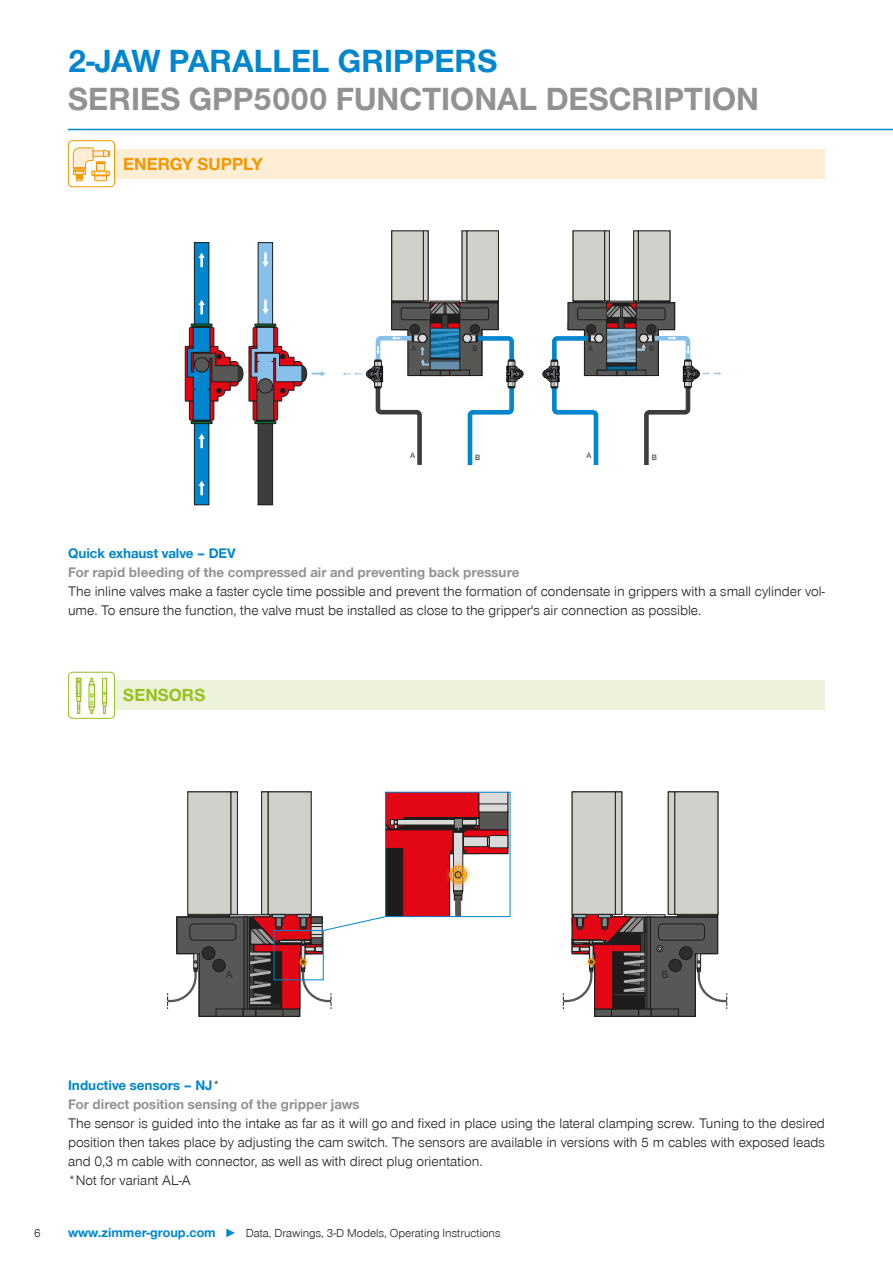
<style>
.page{position:relative;width:893px;height:1263px;background:#fff}
.page>*{position:absolute;margin:0;border:0;box-sizing:border-box;transform-origin:0 0}
.CB_AF_Headline_22_25{font:700 33px/37.5px "Zimmer Group Sans Global";color:#939292}
.CB_AF_Sub-Headline_1{font:700 18px "Zimmer Group Sans Global";color:#f49700}
.CB_AF_Sub-Headline_1-2{font:700 18px "Zimmer Group Sans Global";color:#96c11f}
.CB_AF_Fließtext_9_5{font:300 14.25px/19.2px "Zimmer Group Sans Global";color:#1d1d1b}
.CB_AF_Fließtext_9_5-2{font:700 14.25px "Zimmer Group Sans Global";color:#939292}
.CB_AF_Fließtext_9_5-3{font:700 14.25px "Zimmer Group Sans Global";color:#0086ce}
.CB_AF_Seitenzahl_lin{font:300 12px "Zimmer Group Sans Global";color:#1d1d1b}
.t1{font:10.8px "Zimmer Group Sans Global";color:#2e2d2c}
.t2{font:7.95px "Zimmer Group Sans Global";color:#2e2d2c}
.s1{color:#0086ce}
.s2{font-weight:300;color:#1d1d1b}
.s3{font-weight:700;font-size:13.5px;color:#0086ce}
</style>
<div class="page">
<hr style="left:68px;top:129px;width:825px;height:1px;background:#0086ce">
<div style="left:115px;top:149px;width:710px;height:30px;background:#ffedd5"></div>
<div style="left:68px;top:140px;width:47px;height:47px;border:1px solid #f49700;border-radius:4px"></div>
<svg style="left:73px;top:148px;width:37px;height:33px"></svg>
<div style="left:638px;top:231px;width:32px;height:70px;background:#d1d0cb"></div>
<div style="left:638px;top:231px;width:32px;height:70px;border:1px solid #1d1d1b"></div>
<hr style="left:634px;top:231px;width:4px;height:70px;background:#d1d0cb">
<div style="left:633px;top:231px;width:5px;height:70px;border:1px solid #1d1d1b"></div>
<div style="left:573px;top:231px;width:32px;height:70px;background:#d1d0cb"></div>
<div style="left:573px;top:231px;width:32px;height:70px;border:1px solid #1d1d1b"></div>
<hr style="left:605px;top:231px;width:4px;height:70px;background:#d1d0cb">
<div style="left:605px;top:231px;width:5px;height:70px;border:1px solid #1d1d1b"></div>
<div style="left:467px;top:231px;width:31px;height:70px;background:#d1d0cb"></div>
<div style="left:467px;top:231px;width:32px;height:70px;border:1px solid #1d1d1b"></div>
<div style="left:462px;top:231px;width:5px;height:70px;background:#d1d0cb"></div>
<div style="left:462px;top:231px;width:5px;height:70px;border:1px solid #1d1d1b"></div>
<div style="left:392px;top:231px;width:31px;height:70px;background:#d1d0cb"></div>
<div style="left:423px;top:231px;width:5px;height:70px;background:#d1d0cb"></div>
<div style="left:423px;top:231px;width:5px;height:70px;border:1px solid #1d1d1b"></div>
<div style="left:194px;top:374px;width:15px;height:131px;background:#0086ce"></div>
<div style="left:194px;top:374px;width:15px;height:131px;border:1px solid #1d1d1b"></div>
<div style="left:258px;top:374px;width:15px;height:131px;background:#3d3d3c"></div>
<div style="left:258px;top:374px;width:15px;height:131px;border:1px solid #1d1d1b"></div>
<div style="left:194px;top:243px;width:15px;height:129px;background:#0086ce"></div>
<div style="left:194px;top:242px;width:15px;height:130px;border:1px solid #1d1d1b"></div>
<div style="left:258px;top:243px;width:15px;height:129px;background:#87c0ea"></div>
<div style="left:258px;top:242px;width:15px;height:130px;border:1px solid #1d1d1b"></div>
<svg style="left:542px;top:298px;width:180px;height:167px"></svg>
<svg style="left:343px;top:298px;width:180px;height:167px"></svg>
<div style="left:418px;top:334px;width:9px;height:8px;background:#dadada;border-radius:50%"></div>
<div style="left:418px;top:334px;width:9px;height:9px;border:1px solid #1d1d1b;border-radius:50%"></div>
<div style="left:191px;top:421px;width:21px;height:3px;border:1px solid #1d1d1b"></div>
<div style="left:191px;top:324px;width:21px;height:2px;border:1px solid #1d1d1b"></div>
<svg style="left:185px;top:326px;width:58px;height:95px"></svg>
<div style="left:255px;top:421px;width:21px;height:3px;border:1px solid #1d1d1b"></div>
<div style="left:255px;top:324px;width:21px;height:2px;border:1px solid #1d1d1b"></div>
<svg style="left:249px;top:326px;width:77px;height:95px"></svg>
<svg style="left:199px;top:481px;width:6px;height:14px"></svg>
<svg style="left:199px;top:433px;width:6px;height:15px"></svg>
<svg style="left:199px;top:300px;width:6px;height:14px"></svg>
<svg style="left:199px;top:253px;width:6px;height:14px"></svg>
<svg style="left:262px;top:253px;width:7px;height:14px"></svg>
<svg style="left:262px;top:300px;width:7px;height:14px"></svg>
<div style="left:115px;top:680px;width:710px;height:30px;background:#edf3da"></div>
<div style="left:68px;top:672px;width:47px;height:47px;border:1px solid #96c11f;border-radius:4px"></div>
<svg style="left:102px;top:678px;width:5px;height:36px"></svg>
<div style="left:89px;top:685px;width:6px;height:22px;background:#edf3da"></div>
<div style="left:89px;top:685px;width:6px;height:22px;border:1px solid #96c11f"></div>
<svg style="left:89px;top:678px;width:6px;height:7px"></svg>
<svg style="left:76px;top:678px;width:5px;height:35px"></svg>
<svg style="left:89px;top:694px;width:6px;height:20px"></svg>
<div style="left:547px;top:972px;width:12px;height:8px;border:1px solid #1d1d1b"></div>
<div style="left:603px;top:881px;width:47px;height:47px;border:1px solid #1d1d1b;border-radius:50%"></div>
<div style="left:622px;top:887px;width:9px;height:9px;border:1px solid #1d1d1b;border-radius:50%"></div>
<div style="left:637px;top:902px;width:9px;height:9px;border:1px solid #1d1d1b;border-radius:50%"></div>
<div style="left:675px;top:792px;width:43px;height:122px;background:#d1d0cb"></div>
<div style="left:668px;top:792px;width:7px;height:122px;background:#d1d0cb"></div>
<div style="left:668px;top:792px;width:7px;height:122px;border:1px solid #1d1d1b"></div>
<div style="left:572px;top:792px;width:43px;height:122px;background:#d1d0cb"></div>
<div style="left:572px;top:792px;width:43px;height:122px;border:1px solid #1d1d1b"></div>
<div style="left:615px;top:792px;width:7px;height:122px;background:#d1d0cb"></div>
<div style="left:615px;top:792px;width:7px;height:122px;border:1px solid #1d1d1b"></div>
<svg style="left:167px;top:791px;width:344px;height:226px"></svg>
<div style="left:272px;top:914px;width:13px;height:4px;border:1px solid #1d1d1b"></div>
<div style="left:297px;top:914px;width:13px;height:4px;border:1px solid #1d1d1b"></div>
<svg style="left:558px;top:911px;width:170px;height:106px"></svg>
<div style="left:573px;top:914px;width:13px;height:4px;border:1px solid #1d1d1b"></div>
<div style="left:598px;top:914px;width:13px;height:4px;border:1px solid #1d1d1b"></div>
<p class="CB_AF_Headline_22_25" style="left:68px;top:42px;width:693px"><span class="s1">2-JAW PARALLEL GRIPPERS<br></span>SERIES GPP5000 FUNCTIONAL DESCRIPTION</p>
<p class="CB_AF_Sub-Headline_1" style="left:123px;top:153px;width:141px">ENERGY SUPPLY</p>
<p class="t2" style="left:411px;top:344px;width:7px">A</p>
<p class="t2" style="left:410px;top:451px;width:7px">A</p>
<p class="t2" style="left:473px;top:344px;width:7px">B</p>
<p class="t2" style="left:475px;top:453px;width:7px">B</p>
<p class="t2" style="left:588px;top:344px;width:7px">A</p>
<p class="t2" style="left:586px;top:451px;width:7px">A</p>
<p class="t2" style="left:649px;top:344px;width:7px">B</p>
<p class="t2" style="left:652px;top:453px;width:7px">B</p>
<p class="CB_AF_Fließtext_9_5-3" style="left:68px;top:545px;width:169px">Quick exhaust valve – DEV</p>
<p class="CB_AF_Fließtext_9_5-2" style="left:68px;top:564px;width:453px">For rapid bleeding of the compressed air and preventing back pressure</p>
<p class="CB_AF_Fließtext_9_5" style="left:68px;top:582px;width:758px">The inline valves make a faster cycle time possible and prevent the formation of condensate in grippers with a small cylinder vol&shy;ume. To ensure the function, the valve must be installed as close to the gripper's air connection as possible.</p>
<p class="CB_AF_Sub-Headline_1-2" style="left:123px;top:684px;width:84px">SENSORS</p>
<p class="t1" style="left:226px;top:968px;width:8px">A</p>
<p class="t1" style="left:662px;top:968px;width:8px">B</p>
<p class="CB_AF_Seitenzahl_lin" style="left:34px;top:1226px;width:8px">6</p>
<p class="CB_AF_Fließtext_9_5-3" style="left:68px;top:1076px;width:154px">Inductive sensors – NJ<span class="s2">*</span></p>
<p class="CB_AF_Fließtext_9_5-2" style="left:68px;top:1095px;width:293px">For direct position sensing of the gripper jaws</p>
<p class="CB_AF_Fließtext_9_5" style="left:68px;top:1113px;width:758px;text-align:justify">The sensor is guided into the intake as far as it will go and fixed in place using the lateral clamping screw. Tuning to the desired position then takes place by adjusting the cam switch. The sensors are available in versions with 5 m cables with exposed leads and 0,3 m cable with connector, as well as with direct plug orientation.</p>
<p class="CB_AF_Fließtext_9_5" style="left:68px;top:1171px;width:124px">*Not for variant AL-A</p>
<p class="CB_AF_Seitenzahl_lin" style="left:68px;top:1226px;width:434px"><span class="s3">www.zimmer-group.com</span> <span class="s1">►</span> Data, Drawings, 3-D Models, Operating Instructions</p>
</div>
